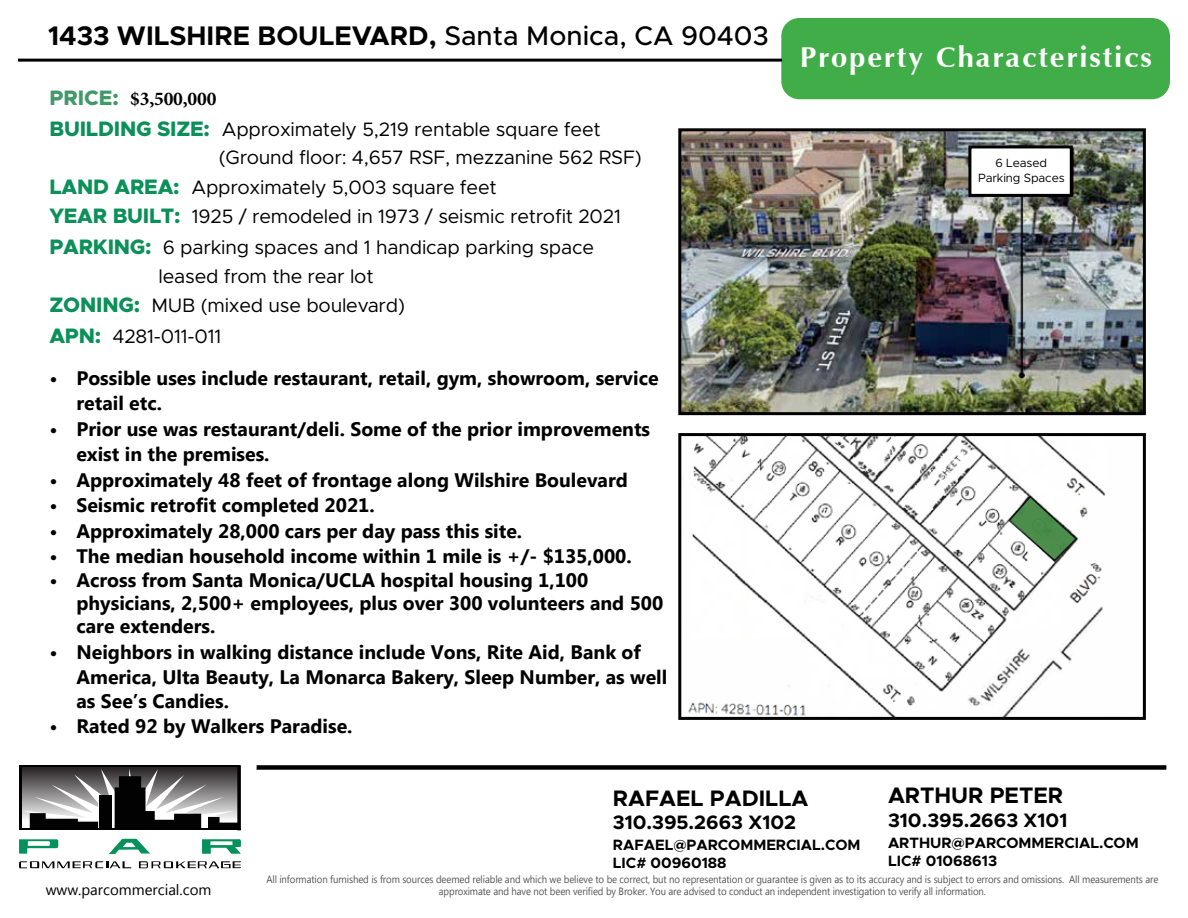
<style>
.page{position:relative;width:1188px;height:918px;background:#fff}
.page>*{position:absolute;margin:0;border:0;box-sizing:border-box;transform-origin:0 0}
.t1{font:45px "Iris UPC Bold";letter-spacing:.04em;color:#fff}
.t2{font:700 27px "Metropolis";color:#000}
.t3{font:700 22.5px "Metropolis";color:#000}
.t4{font:700 19.5px/25.5px "Microsoft New Tai Lue";color:#000}
.t5{font:19.5px/27.8px "Metropolis";letter-spacing:-.01em;color:#000}
.t6{font:700 19.5px "Metropolis";color:#000}
.t7{font:700 19.5px "Minion Pro";letter-spacing:-.01em;color:#000}
.t8{font:700 15px/18px "Metropolis";color:#000}
.t9{font:15px "Microsoft Tai Le";color:#000}
.t10{font:12px/14.4px "Metropolis";letter-spacing:-.01em;color:#000;text-align:center}
.t11{font:10.5px "Microsoft New Tai Lue";letter-spacing:-.01em;color:#545456;scale:.91 1}
.s1{font-weight:500}
.s2{font-family:"Metropolis";font-weight:800;font-size:21px;color:#419969}
.s3{font-weight:800;font-size:21px;color:#0b9059}
</style>
<div class="page">
<hr style="left:19px;top:828px;width:221px;height:2px;background:#020202">
<hr style="left:19px;top:765px;width:3px;height:63px;background:#020202">
<hr style="left:19px;top:765px;width:221px;height:2px;background:#020202">
<svg style="left:23px;top:765px;width:218px;height:65px"></svg>
<svg style="left:19px;top:839px;width:39px;height:15px"></svg>
<svg style="left:109px;top:839px;width:41px;height:15px"></svg>
<svg style="left:202px;top:839px;width:39px;height:15px"></svg>
<svg style="left:19px;top:861px;width:112px;height:7px"></svg>
<svg style="left:139px;top:861px;width:102px;height:7px"></svg>
<div style="left:781px;top:18px;width:389px;height:81px;background:#41ad49;border-radius:18px"></div>
<hr style="left:18px;top:59px;width:764px;height:3px;background:#000">
<div style="left:257px;top:765px;width:909px;height:5px;background:#000"></div>
<img style="left:688px;top:437px;width:417px;height:279px">
<div style="left:678px;top:433px;width:468px;height:287px;border:3px solid #000"></div>
<img style="left:682px;top:132px;width:460px;height:279px">
<div style="left:678px;top:128px;width:468px;height:287px;border:3px solid #000"></div>
<svg style="left:1007px;top:495px;width:71px;height:68px"></svg>
<div style="left:970px;top:147px;width:101px;height:48px;background:#fff"></div>
<div style="left:968px;top:145px;width:105px;height:52px;border:3px solid #000"></div>
<h2 class="t2" style="left:48px;top:19px;width:722px">1433 WILSHIRE BOULEVARD, <span class="s1">Santa Monica, CA 90403</span></h2>
<p class="t7" style="left:49px;top:85px;width:169px"><span class="s2">PRICE:</span> $3,500,000</p>
<p class="t5" style="left:219px;top:115px;width:425px;text-indent:-169px"><span class="s3">BUILDING SIZE:</span> Approximately 5,219 rentable square feet (Ground floor: 4,657 RSF, mezzanine 562 RSF)</p>
<p class="t5" style="left:49px;top:173px;width:449px"><span class="s3">LAND AREA:</span> Approximately 5,003 square feet</p>
<p class="t5" style="left:49px;top:203px;width:573px"><span class="s3">YEAR BUILT:</span> 1925 / remodeled in 1973 / seismic retrofit 2021</p>
<p class="t5" style="left:49px;top:233px;width:546px"><span class="s3">PARKING:</span> 6 parking spaces and 1 handicap parking space</p>
<p class="t5" style="left:159px;top:262px;width:216px">leased from the rear lot</p>
<p class="t5" style="left:49px;top:292px;width:357px"><span class="s3">ZONING:</span> MUB (mixed use boulevard)</p>
<p class="t5" style="left:49px;top:322px;width:174px"><span class="s3">APN:</span> 4281-011-011</p>
<p class="t4" style="left:76px;top:367px;width:584px;text-indent:-27px">• Possible uses include restaurant, retail, gym, showroom, service retail etc.</p>
<p class="t4" style="left:76px;top:418px;width:575px;text-indent:-27px">• Prior use was restaurant/deli. Some of the prior improvements exist in the premises.</p>
<p class="t4" style="left:49px;top:469px;width:580px">• Approximately 48 feet of frontage along Wilshire Boulevard</p>
<p class="t4" style="left:49px;top:494px;width:327px">• Seismic retrofit completed 2021.</p>
<p class="t4" style="left:49px;top:520px;width:474px">• Approximately 28,000 cars per day pass this site.</p>
<p class="t4" style="left:49px;top:545px;width:584px">• The median household income within 1 mile is +/- $135,000.</p>
<p class="t4" style="left:76px;top:570px;width:588px;line-height:23.4px;text-indent:-27px">• Across from Santa Monica/UCLA hospital housing 1,100 physicians, 2,500+ employees, plus over 300 volunteers and 500 care extenders.</p>
<p class="t4" style="left:76px;top:641px;width:592px;text-indent:-27px">• Neighbors in walking distance include Vons, Rite Aid, Bank of<br>America, Ulta Beauty, La Monarca Bakery, Sleep Number, as well</p>
<p class="t4" style="left:76px;top:690px;width:154px">as See’s Candies.</p>
<p class="t4" style="left:49px;top:715px;width:305px">• Rated 92 by Walkers Paradise.</p>
<h1 class="t1" style="left:800px;top:29px;width:353px">Property Characteristics</h1>
<p class="t10" style="left:978px;top:156px;width:88px">6 Leased<br>Parking Spaces</p>
<p class="t3" style="left:613px;top:784px;width:197px">RAFAEL PADILLA</p>
<p class="t6" style="left:613px;top:810px;width:185px">310.395.2663 X102</p>
<p class="t8" style="left:613px;top:836px;width:249px">RAFAEL@PARCOMMERCIAL.COM<br>LIC# 00960188</p>
<p class="t3" style="left:888px;top:781px;width:177px">ARTHUR PETER</p>
<p class="t6" style="left:888px;top:807px;width:181px">310.395.2663 X101</p>
<p class="t8" style="left:888px;top:833px;width:252px">ARTHUR@PARCOMMERCIAL.COM<br>LIC# 01068613</p>
<p class="t11" style="left:266px;top:873px;width:982px">All information furnished is from sources deemed reliable and which we believe to be correct, but no representation or guarantee is given as to its accuracy and is subject to errors and omissions. All measurements are</p>
<p class="t9" style="left:46px;top:881px;width:167px">www.parcommercial.com</p>
<p class="t11" style="left:439px;top:886px;width:603px">approximate and have not been verified by Broker. You are advised to conduct an independent investigation to verify all information.</p>
</div>
